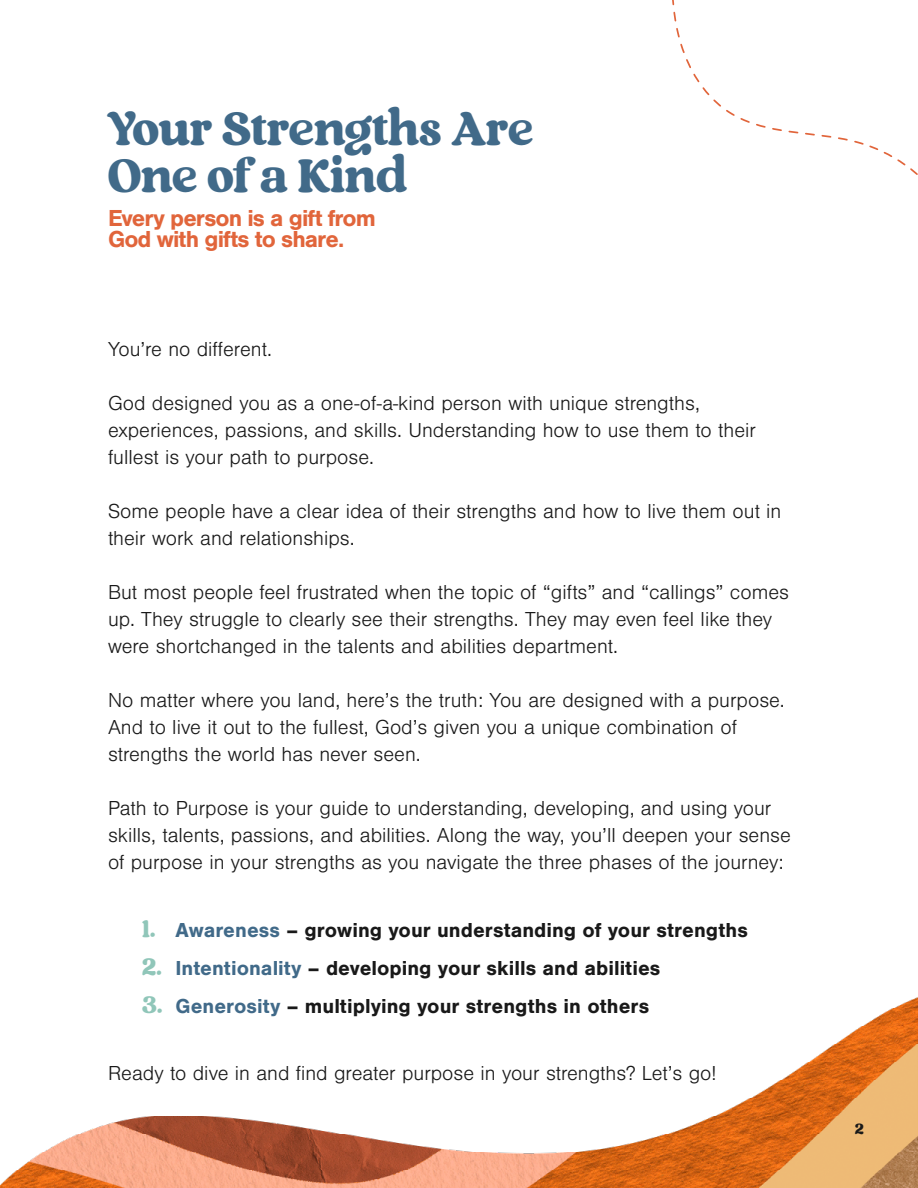
<style>
.page{position:relative;width:918px;height:1188px;background:#fff}
.page>*{position:absolute;margin:0;border:0;box-sizing:border-box;transform-origin:0 0}
.t1{font:46.8px/46.5px "Regards";letter-spacing:.01em;color:#416a89}
.t2{font:700 24px/21px "Nimbus San";letter-spacing:-.04em;color:#e1653b}
.t3{font:300 21px/27px "Nimbus San";color:#191919}
.t4{font:700 21px "Nimbus San";color:#191919}
.t5{font:15px "Regards";color:#191919}
.s1{font-family:"Regards";font-weight:400;font-size:24px;color:#90c6b9}
.s2{color:#416a89}
</style>
<div class="page">
<img style="left:0;top:0;width:918px;height:1188px">
<h1 class="t1" style="left:108px;top:109px;width:427px">Your Strengths Are<br>One of a Kind</h1>
<p class="t2" style="left:108px;top:208px;width:269px">Every person is a gift from<br>God with gifts to share.</p>
<p class="t3" style="left:108px;top:337px;width:165px">You’re no different.</p>
<p class="t3" style="left:108px;top:391px;width:650px">God designed you as a one-of-a-kind person with unique strengths, experiences, passions, and skills. Understanding how to use them to their fullest is your path to purpose.</p>
<p class="t3" style="left:108px;top:499px;width:675px">Some people have a clear idea of their strengths and how to live them out in their work and relationships.</p>
<p class="t3" style="left:108px;top:580px;width:683px">But most people feel frustrated when the topic of “gifts” and “callings” comes up. They struggle to clearly see their strengths. They may even feel like they were shortchanged in the talents and abilities department.</p>
<p class="t3" style="left:108px;top:688px;width:678px">No matter where you land, here’s the truth: You are designed with a purpose.<br>And to live it out to the fullest, God’s given you a unique combination of strengths the world has never seen.</p>
<p class="t3" style="left:108px;top:796px;width:684px">Path to Purpose is your guide to understanding, developing, and using your skills, talents, passions, and abilities. Along the way, you’ll deepen your sense of purpose in your strengths as you navigate the three phases of the journey:</p>
<p class="t4" style="left:142px;top:918px;width:608px"><span class="s1">1.</span> <span class="s2">Awareness</span> – growing your understanding of your strengths</p>
<p class="t4" style="left:142px;top:956px;width:520px"><span class="s1">2.</span> <span class="s2">Intentionality</span> – developing your skills and abilities</p>
<p class="t4" style="left:142px;top:994px;width:509px"><span class="s1">3.</span> <span class="s2">Generosity</span> – multiplying your strengths in others</p>
<p class="t3" style="left:108px;top:1060px;width:610px">Ready to dive in and find greater purpose in your strengths? Let’s go!</p>
<p class="t5" style="left:855px;top:1118px;width:11px">2</p>
</div>
